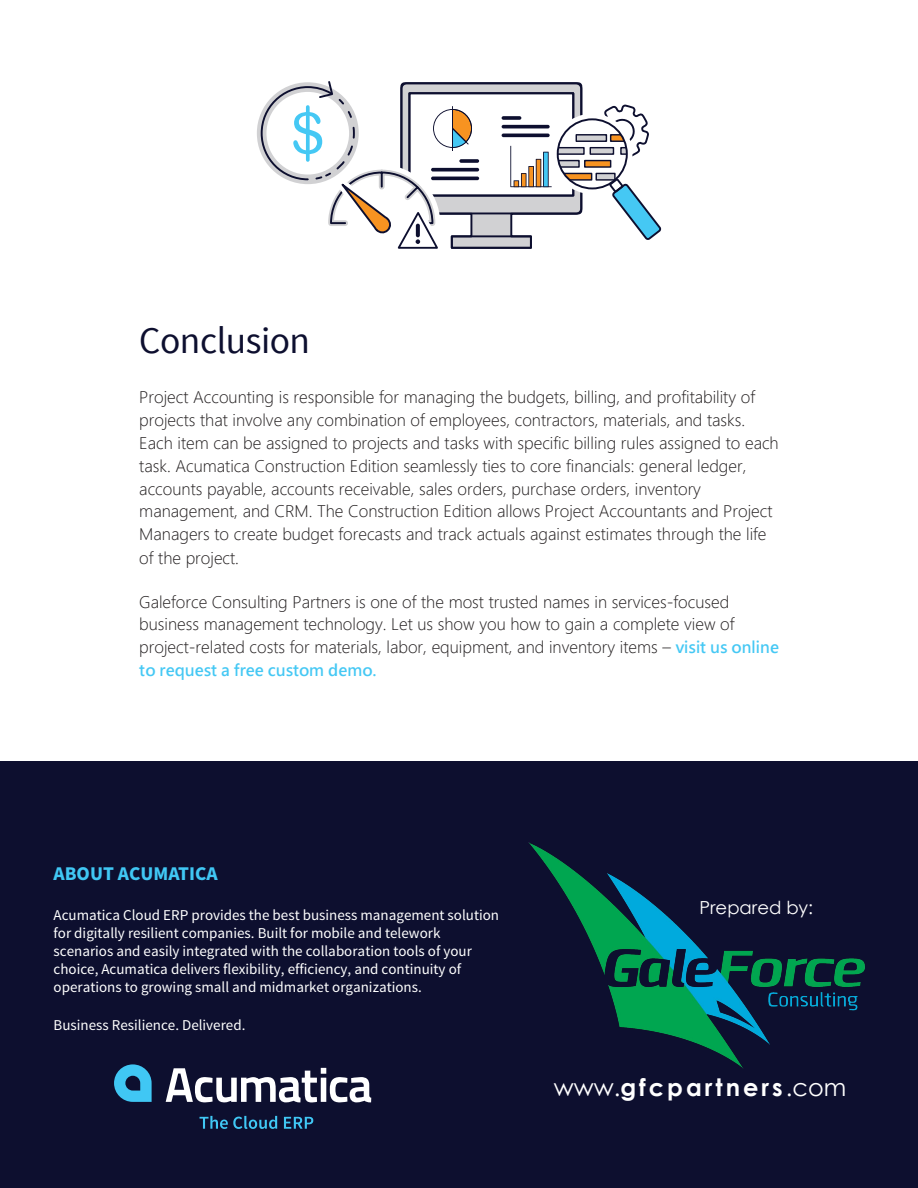
<style>
.page{position:relative;width:918px;height:1188px;background:#fff}
.page>*{position:absolute;margin:0;border:0;box-sizing:border-box;transform-origin:0 0}
.t1{font:37.5px "Source Sans Pro";letter-spacing:-.01em;color:#0d0f2f}
.t2{font:700 24px "Century Gothic";letter-spacing:.125em;color:#fff}
.t3{font:700 19.5px "Source Sans Pro";color:#40c7f4}
.t4{font:18px "Century Gothic";color:#fff}
.t5{font:15.75px/23px "Microsoft Jheng Hei UI Light";color:#231f20}
.t6{font:15px/18px "Source Sans Pro";color:#fff}
.s1{font-family:"Microsoft Jheng Hei UI";font-weight:700;color:#45c8f4}
.s2{font-weight:400}
</style>
<div class="page">
<div style="left:0;top:761px;width:918px;height:427px;background:#0d0f2f"></div>
<div style="left:552px;top:114px;width:80px;height:80px;border:11px solid #fff;border-radius:50%"></div>
<svg style="left:608px;top:177px;width:54px;height:63px"></svg>
<div style="left:596px;top:173px;width:20px;height:8px;background:#d1d1d3;border:1px solid #0d0f2f"></div>
<div style="left:584px;top:160px;width:27px;height:8px;background:#f79321;border:1px solid #0d0f2f"></div>
<div style="left:590px;top:147px;width:24px;height:8px;background:#d1d1d3;border:1px solid #0d0f2f"></div>
<div style="left:576px;top:134px;width:31px;height:8px;background:#d1d1d3;border:1px solid #0d0f2f"></div>
<svg style="left:602px;top:104px;width:47px;height:54px"></svg>
<div style="left:557px;top:118px;width:71px;height:71px;border:2px solid #0d0f2f;border-radius:50%"></div>
<svg style="left:260px;top:81px;width:332px;height:168px"></svg>
<svg style="left:306px;top:107px;width:4px;height:53px"></svg>
<svg style="left:114px;top:1064px;width:38px;height:38px"></svg>
<svg style="left:166px;top:1068px;width:205px;height:34px"></svg>
<svg style="left:200px;top:1116px;width:77px;height:13px"></svg>
<svg style="left:284px;top:1117px;width:29px;height:12px"></svg>
<img style="left:528px;top:842px;width:337px;height:226px">
<p class="t1" style="left:139px;top:318px;width:172px">Conclusion</p>
<p class="t5" style="left:139px;top:386px;width:641px">Project Accounting is responsible for managing the budgets, billing, and profitability of projects that involve any combination of employees, contractors, materials, and tasks.<br>Each item can be assigned to projects and tasks with specific billing rules assigned to each task. Acumatica Construction Edition seamlessly ties to core financials: general ledger, accounts payable, accounts receivable, sales orders, purchase orders, inventory management, and CRM. The Construction Edition allows Project Accountants and Project Managers to create budget forecasts and track actuals against estimates through the life of the project.</p>
<p class="t5" style="left:139px;top:590px;width:641px">Galeforce Consulting Partners is one of the most trusted names in services-focused business management technology. Let us show you how to gain a complete view of project-related costs for materials, labor, equipment, and inventory items – <span class="s1">visit us online to request a free custom demo.</span></p>
<p class="t3" style="left:54px;top:860px;width:166px">ABOUT ACUMATICA</p>
<p class="t6" style="left:54px;top:906px;width:447px">Acumatica Cloud ERP provides the best business management solution for digitally resilient companies. Built for mobile and telework scenarios and easily integrated with the collaboration tools of your choice, Acumatica delivers flexibility, efficiency, and continuity of operations to growing small and midmarket organizations.</p>
<p class="t6" style="left:54px;top:1016px;width:193px">Business Resilience. Delivered.</p>
<p class="t4" style="left:700px;top:895px;width:115px">Prepared by:</p>
<h2 class="t2" style="left:554px;top:1069px;width:294px"><span class="s2">www.</span>gfcpartners<span class="s2">.com</span></h2>
</div>
